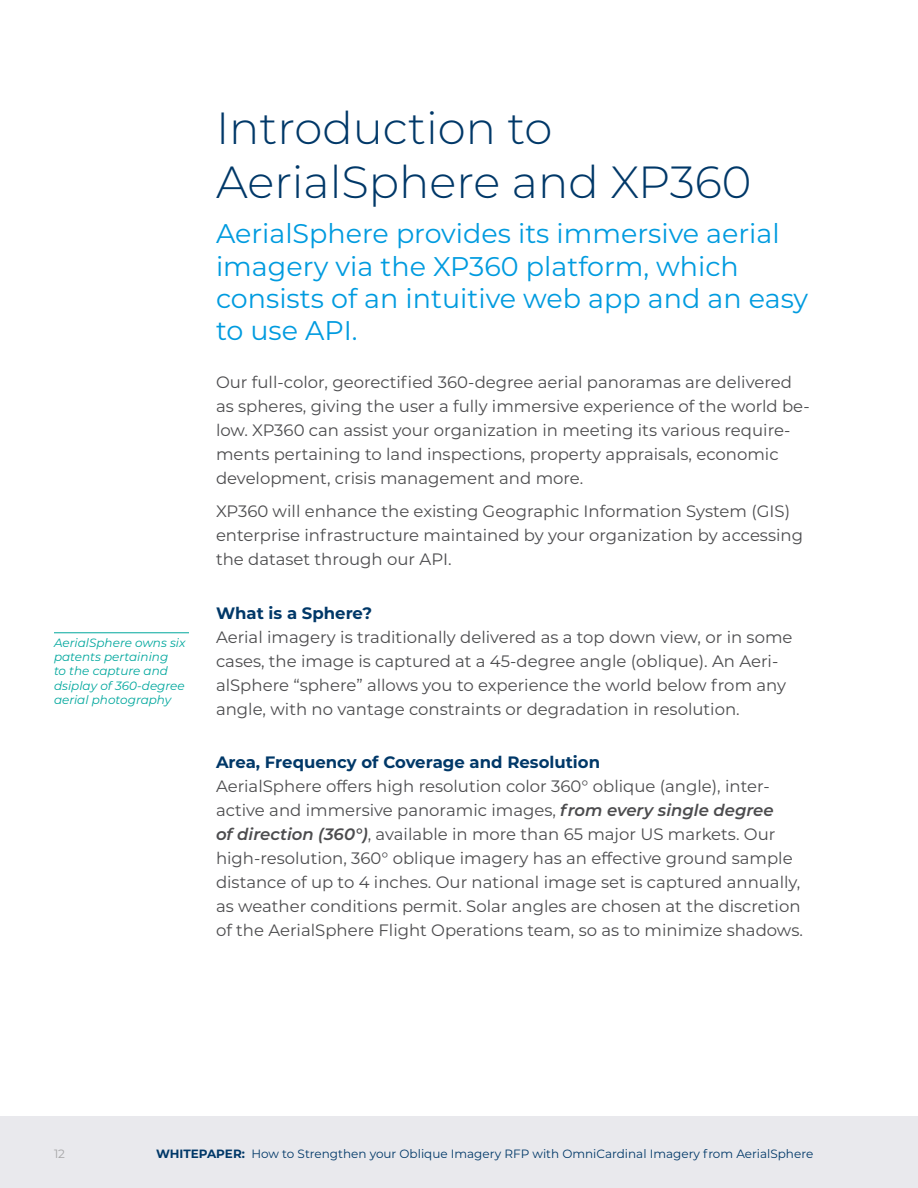
<style>
.page{position:relative;width:918px;height:1188px;background:#fff}
.page>*{position:absolute;margin:0;border:0;box-sizing:border-box;transform-origin:0 0}
.t1{font:300 45px/54px "Montserrat";color:#003868}
.t2{font:27px/32.4px "Montserrat";color:#009bdf}
.t3{font:16.5px/24px "Montserrat";color:#4c4c4e}
.t4{font:700 16.5px "Montserrat";color:#003868}
.t5{font:italic 12px/14.4px "Montserrat";color:#00a79d}
.t6{font:12px "Montserrat";color:#003868}
.t7{font:12px "Montserrat";color:#a5a5a7}
.s1{font-weight:600;font-style:italic}
.s2{font-weight:700}
</style>
<div class="page">
<div style="left:0;top:1116px;width:918px;height:72px;background:#e9e9ed"></div>
<hr style="left:54px;top:632px;width:135px;height:1px;background:#00a79d">
<p class="t5" style="left:54px;top:635px;width:133px">AerialSphere owns six patents pertaining<br>to the capture and dsiplay of 360-degree aerial photography</p>
<h1 class="t1" style="left:216px;top:100px;width:537px">Introduction to<br>AerialSphere and XP360</h1>
<h2 class="t2" style="left:216px;top:216px;width:594px">AerialSphere provides its immersive aerial imagery via the XP360 platform, which consists of an intuitive web app and an easy to use API.</h2>
<p class="t3" style="left:216px;top:370px;width:595px">Our full-color, georectified 360-degree aerial panoramas are delivered as spheres, giving the user a fully immersive experience of the world be&shy;low. XP360 can assist your organization in meeting its various require&shy;ments pertaining to land inspections, property appraisals, economic development, crisis management and more.</p>
<p class="t3" style="left:216px;top:499px;width:589px">XP360 will enhance the existing Geographic Information System (GIS) enterprise infrastructure maintained by your organization by accessing the dataset through our API.</p>
<p class="t4" style="left:216px;top:601px;width:158px">What is a Sphere?</p>
<p class="t3" style="left:216px;top:624px;width:578px">Aerial imagery is traditionally delivered as a top down view, or in some cases, the image is captured at a 45-degree angle (oblique). An Aeri&shy;alSphere “sphere” allows you to experience the world below from any angle, with no vantage constraints or degradation in resolution.</p>
<p class="t4" style="left:216px;top:750px;width:386px">Area, Frequency of Coverage and Resolution</p>
<p class="t3" style="left:216px;top:774px;width:588px">AerialSphere offers high resolution color 360° oblique (angle), inter&shy;active and immersive panoramic images, <span class="s1">from every single degree<br>of direction (360°)</span>, available in more than 65 major US markets. Our high-resolution, 360° oblique imagery has an effective ground sample distance of up to 4 inches. Our national image set is captured annually, as weather conditions permit. Solar angles are chosen at the discretion of the AerialSphere Flight Operations team, so as to minimize shadows.</p>
<p class="t7" style="left:54px;top:1145px;width:13px">12</p>
<p class="t6" style="left:156px;top:1145px;width:659px"><span class="s2">WHITEPAPER:</span> How to Strengthen your Oblique Imagery RFP with OmniCardinal Imagery from AerialSphere</p>
</div>
